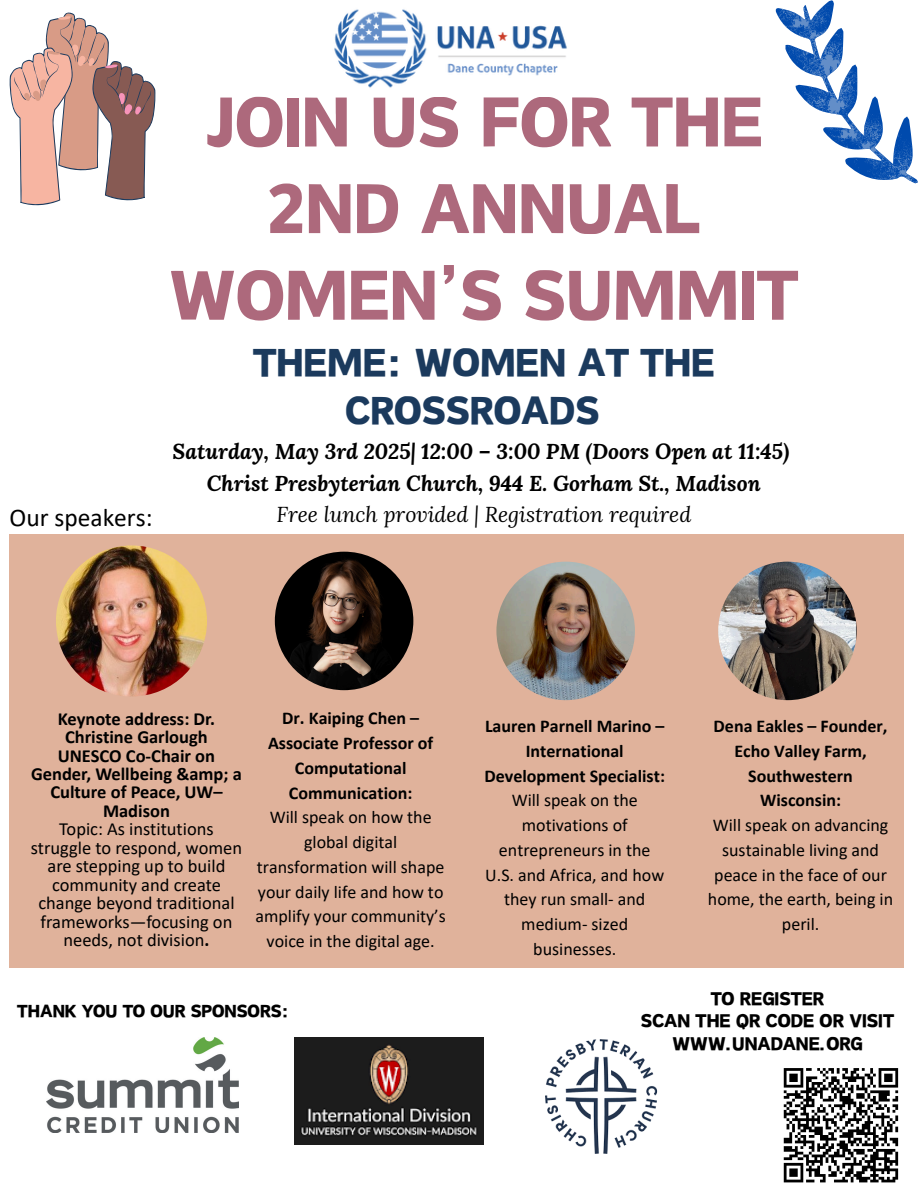
<style>
.page{position:relative;width:918px;height:1188px;background:#fff}
.page>*{position:absolute;margin:0;border:0;box-sizing:border-box;transform-origin:0 0}
.t1{font:82.5px/86.7px "Canva Sweet Heart";color:#ad697c;text-align:center}
.t2{font:46.5px/48.3px "Canva Sweet Heart";color:#1b3a5d;text-align:center}
.t3{font:25.5px "Calibri";color:#000}
.t4{font:22.05px/22.5px "Canva Sweet Heart";color:#000;text-align:center}
.t5{font:italic 700 21.3px/31.5px "Lora";color:#000;text-align:center}
.t6{font:italic 21.3px "Lora";color:#000}
.t7{font:21px "Canva Sweet Heart";color:#000}
.t8{font:18.45px/18.5px "Calibri";color:#000;text-align:center}
.t9{font:700 18.45px/18.5px "Calibri";color:#000;text-align:center}
.t10{font:18px/24.8px "Calibri";color:#000;text-align:center}
.t11{font:700 18px/24.8px "Calibri";color:#000;text-align:center}
.s1{font-weight:700}
</style>
<div class="page">
<div style="left:9px;top:534px;width:895px;height:434px;background:#e0b29b"></div>
<img style="left:275px;top:552px;width:138px;height:138px;border-radius:50%">
<img style="left:56px;top:545px;width:151px;height:152px;border-radius:50%">
<img style="left:496px;top:562px;width:139px;height:138px;border-radius:50%">
<img style="left:718px;top:562px;width:139px;height:138px;border-radius:50%">
<svg style="left:10px;top:12px;width:146px;height:194px"></svg>
<svg style="left:775px;top:0;width:143px;height:183px"></svg>
<img style="left:334px;top:9px;width:233px;height:79px">
<svg style="left:783px;top:1068px;width:116px;height:115px"></svg>
<img style="left:46px;top:1038px;width:193px;height:94px">
<img style="left:295px;top:1038px;width:189px;height:107px">
<img style="left:545px;top:1039px;width:113px;height:115px">
<p class="t3" style="left:10px;top:507px;width:145px">Our speakers:</p>
<h1 class="t1" style="left:169px;top:77px;width:631px">JOIN US FOR THE<br>2ND ANNUAL<br>WOMEN’S SUMMIT</h1>
<h1 class="t2" style="left:253px;top:337px;width:463px">THEME: WOMEN AT THE<br>CROSSROADS</h1>
<p class="t5" style="left:173px;top:436px;width:619px">Saturday, May 3rd 2025| 12:00 – 3:00 PM (Doors Open at 11:45)<br>Christ Presbyterian Church, 944 E. Gorham St., Madison</p>
<p class="t6" style="left:276px;top:500px;width:416px">Free lunch provided | Registration required</p>
<p class="t9" style="left:58px;top:711px;width:159px">Keynote address: Dr.<br>Christine Garlough</p>
<p class="t9" style="left:31px;top:748px;width:212px">UNESCO Co-Chair on<br>Gender, Wellbeing &amp;amp; a<br>Culture of Peace, UW–<br>Madison</p>
<p class="t8" style="left:31px;top:822px;width:213px">Topic: As institutions struggle to respond, women are stepping up to build community and create change beyond traditional</p>
<h3 class="t8" style="left:41px;top:914px;width:193px">frameworks—focusing on needs, not division<span class="s1">.</span></h3>
<p class="t11" style="left:268px;top:708px;width:167px">Dr. Kaiping Chen –<br>Associate Professor of<br>Computational<br>Communication:</p>
<p class="t10" style="left:256px;top:807px;width:192px">Will speak on how the global digital transformation will shape your daily life and how to amplify your community’s voice in the digital age.</p>
<p class="t7" style="left:17px;top:1001px;width:274px">THANK YOU TO OUR SPONSORS:</p>
<p class="t11" style="left:484px;top:715px;width:182px">Lauren Parnell Marino –<br>International<br>Development Specialist:</p>
<p class="t10" style="left:485px;top:789px;width:180px">Will speak on the motivations of entrepreneurs in the<br>U.S. and Africa, and how they run small- and medium- sized businesses.</p>
<p class="t11" style="left:714px;top:715px;width:175px">Dena Eakles – Founder,<br>Echo Valley Farm,<br>Southwestern<br>Wisconsin:</p>
<p class="t10" style="left:708px;top:814px;width:187px">Will speak on advancing sustainable living and peace in the face of our home, the earth, being in peril.</p>
<p class="t4" style="left:641px;top:987px;width:255px">TO REGISTER<br>SCAN THE QR CODE OR VISIT<br>WWW.UNADANE.ORG</p>
</div>
